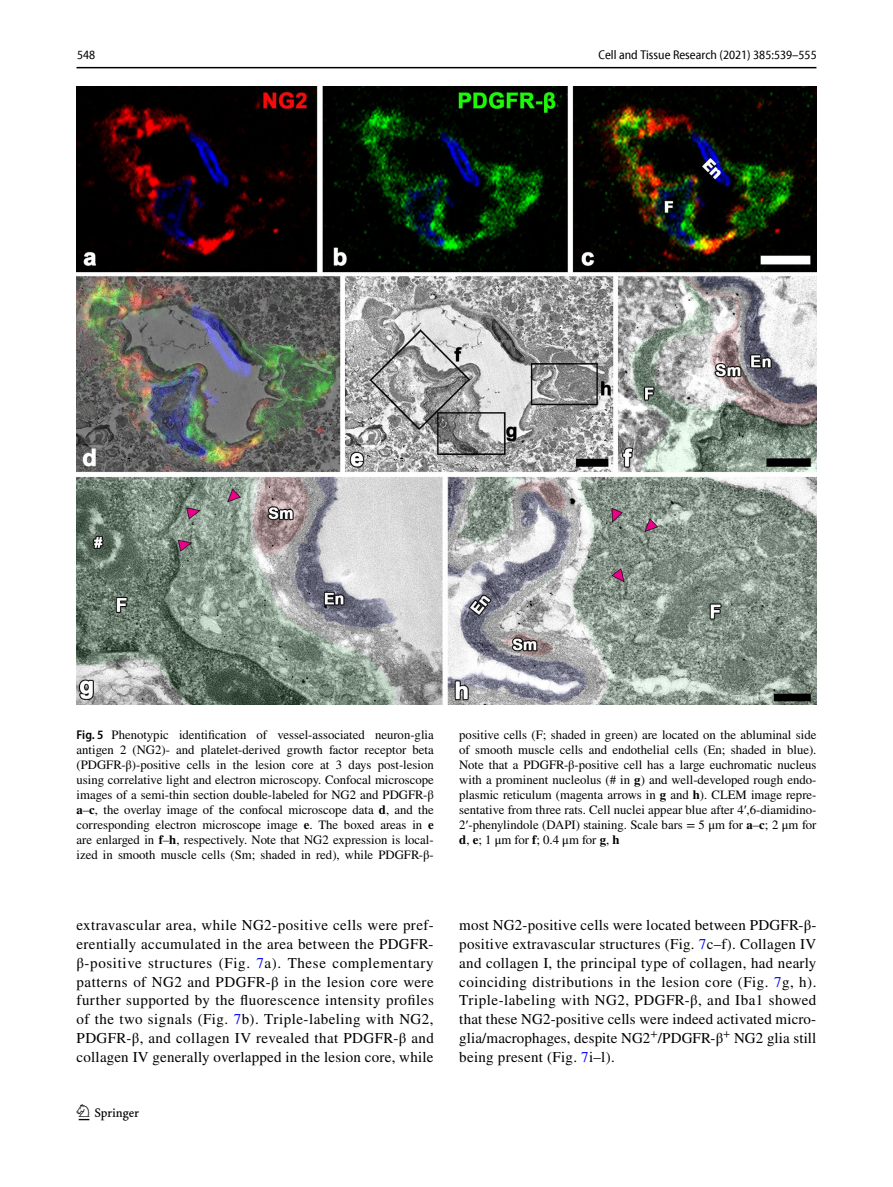
<style>
.page{position:relative;width:893px;height:1187px;background:#fff}
.page>*{position:absolute;margin:0;border:0;box-sizing:border-box;transform-origin:0 0}
.t1{font:22.5px "Springnew Regular 2";color:#000}
.t2{font:15px/18.8px "STIX";letter-spacing:.015em;color:#000;text-align:justify}
.t3{font:12.75px/15px "STIX";color:#000;text-align:justify}
.t4{font:semi-condensed 12.75px "Myriad Pro Unic";color:#000}
.s1{font-family:"Myriad Pro";font-weight:600;font-stretch:semi-condensed}
.s2{font-weight:700}
.s3{font-family:"Times New Roman"}
.s4{color:#00f}
</style>
<div class="page">
<hr style="left:77px;top:67px;width:739px;height:1px;background:#000">
<img style="left:77px;top:87px;width:739px;height:617px">
<p class="t4" style="left:77px;top:50px;width:20px">548</p>
<p class="t4" style="left:598px;top:50px;width:220px">Cell and Tissue Research (2021) 385:539–555</p>
<p class="t3" style="left:77px;top:728px;width:359px"><span class="s1">Fig. 5</span> Phenotypic identification of vessel-associated neuron-glia antigen 2 (NG2)- and platelet-derived growth factor receptor beta (PDGFR-β)-positive cells in the lesion core at 3 days post-lesion using correlative light and electron microscopy. Confocal microscope images of a semi-thin section double-labeled for NG2 and PDGFR-β <span class="s2">a</span>–<span class="s2">c</span>, the overlay image of the confocal microscope data <span class="s2">d</span>, and the corresponding electron microscope image <span class="s2">e</span>. The boxed areas in <span class="s2">e </span>are enlarged in <span class="s2">f</span>–<span class="s2">h</span>, respectively. Note that NG2 expression is local&shy;ized in smooth muscle cells (Sm; shaded in red), while PDGFR-β-</p>
<p class="t3" style="left:459px;top:728px;width:359px">positive cells (F; shaded in green) are located on the abluminal side of smooth muscle cells and endothelial cells (En; shaded in blue).<br>Note that a PDGFR-β-positive cell has a large euchromatic nucleus with a prominent nucleolus (# in <span class="s2">g</span>) and well-developed rough endo&shy;plasmic reticulum (magenta arrows in <span class="s2">g</span> and <span class="s2">h</span>). CLEM image repre&shy;sentative from three rats. Cell nuclei appear blue after 4<span class="s3">′</span>,6-diamidino-2<span class="s3">′</span>-phenylindole (DAPI) staining. Scale bars = 5 μm for <span class="s2">a</span>–<span class="s2">c</span>; 2 μm for <span class="s2">d</span>, <span class="s2">e</span>; 1 μm for <span class="s2">f</span>; 0.4 μm for <span class="s2">g</span>, <span class="s2">h</span></p>
<p class="t2" style="left:77px;top:916px;width:359px">extravascular area, while NG2-positive cells were pref&shy;erentially accumulated in the area between the PDGFR&shy;β-positive structures (Fig. <span class="s4">7</span>a). These complementary patterns of NG2 and PDGFR-β in the lesion core were further supported by the fluorescence intensity profiles of the two signals (Fig. <span class="s4">7</span>b). Triple-labeling with NG2, PDGFR-β, and collagen IV revealed that PDGFR-β and collagen IV generally overlapped in the lesion core, while</p>
<p class="t2" style="left:459px;top:916px;width:359px">most NG2-positive cells were located between PDGFR-β&shy;positive extravascular structures (Fig. <span class="s4">7</span>c–f). Collagen IV and collagen I, the principal type of collagen, had nearly coinciding distributions in the lesion core (Fig. <span class="s4">7</span>g, h).<br>Triple-labeling with NG2, PDGFR-β, and Iba1 showed that these NG2-positive cells were indeed activated micro&shy;glia/macrophages, despite NG2<sup>+</sup>/PDGFR-β<sup>+</sup> NG2 glia still being present (Fig. <span class="s4">7</span>i–l).</p>
<h1 class="t1" style="left:79px;top:1104px;width:62px">1 3</h1>
</div>
